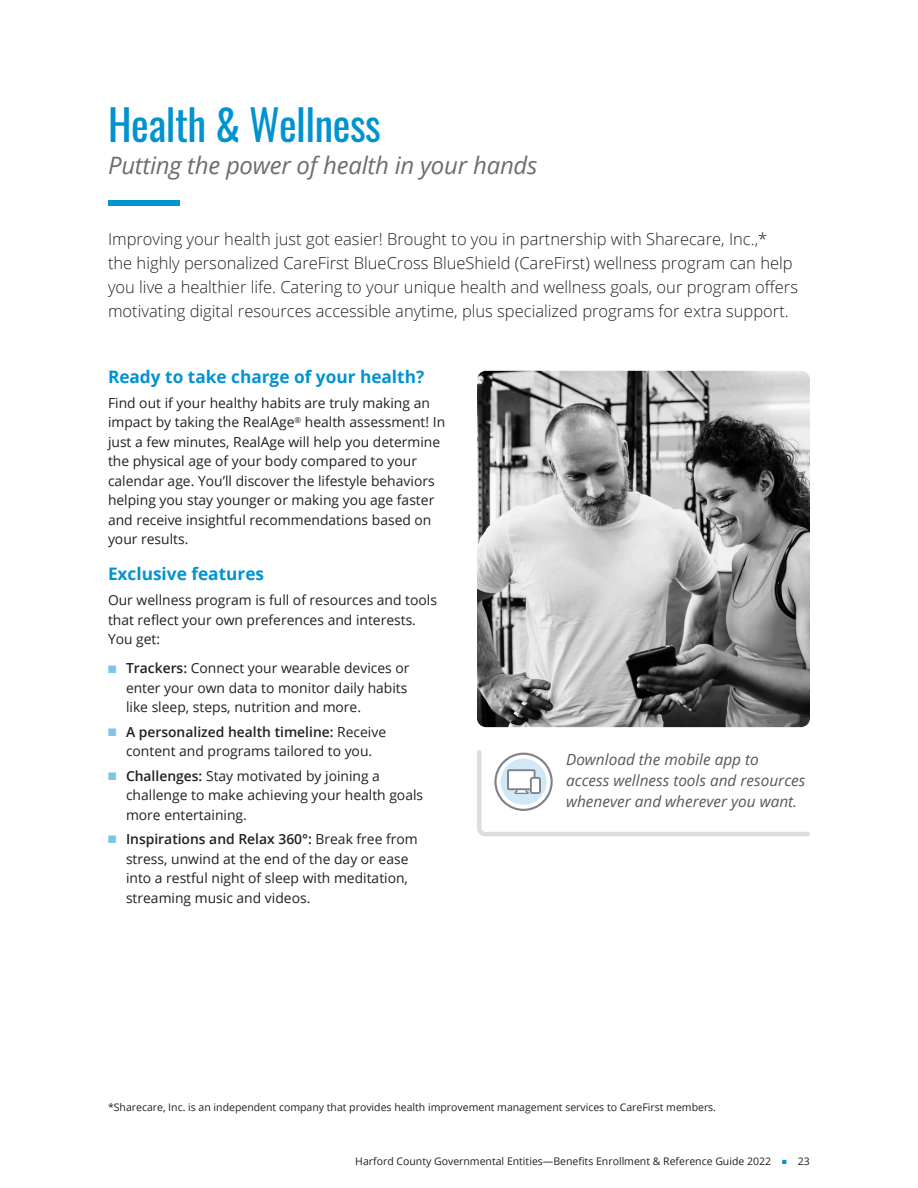
<style>
.page{position:relative;width:918px;height:1188px;background:#fff}
.page>*{position:absolute;margin:0;border:0;box-sizing:border-box;transform-origin:0 0}
.POD-H1_Header_Subhea{font:42px "Oswald";letter-spacing:-.01em;color:#0093d0}
.POD-H1_Subheader{font:italic 24px "Open Sans";letter-spacing:-.01em;color:#6c6d70}
.POD-H2_Header{font:700 17.25px "Open Sans";color:#0093d0}
.POD-OpeningParagraph{font:300 16.5px/24px "Open Sans";color:#231f20}
.POD-Caption{font:italic 15.3px/21px "Open Sans";color:#57585a}
.POD-BodyText{font:13.8px/19.5px "Open Sans";color:#231f20}
.POD-Conditions{font:10.5px "Open Sans";color:#231f20}
.s1{color:#7cc4e8}
.s2{font-weight:600}
.s3{color:#0093d0}
</style>
<div class="page">
<img style="left:477px;top:371px;width:333px;height:356px">
<svg style="left:477px;top:750px;width:333px;height:87px"></svg>
<div style="left:108px;top:200px;width:72px;height:6px;background:#0093d0"></div>
<p class="POD-H1_Header_Subhea" style="left:108px;top:88px;width:274px">Health &amp; Wellness</p>
<p class="POD-H1_Subheader" style="left:108px;top:148px;width:431px">Putting the power of health in your hands</p>
<p class="POD-OpeningParagraph" style="left:108px;top:226px;width:692px">Improving your health just got easier! Brought to you in partnership with Sharecare, Inc.,*<br>the highly personalized CareFirst BlueCross BlueShield (CareFirst) wellness program can help you live a healthier life. Catering to your unique health and wellness goals, our program offers motivating digital resources accessible anytime, plus specialized programs for extra support.</p>
<p class="POD-H2_Header" style="left:108px;top:365px;width:318px">Ready to take charge of your health?</p>
<p class="POD-BodyText" style="left:108px;top:393px;width:339px">Find out if your healthy habits are truly making an impact by taking the RealAge<sup>®</sup> health assessment! In just a few minutes, RealAge will help you determine the physical age of your body compared to your calendar age. You’ll discover the lifestyle behaviors helping you stay younger or making you age faster and receive insightful recommendations based on your results.</p>
<p class="POD-H2_Header" style="left:108px;top:562px;width:158px">Exclusive features</p>
<p class="POD-BodyText" style="left:108px;top:590px;width:331px">Our wellness program is full of resources and tools that reflect your own preferences and interests.<br>You get:</p>
<p class="POD-BodyText" style="left:126px;top:658px;width:285px;text-indent:-18px"><span class="s1">■</span> <span class="s2">Trackers:</span> Connect your wearable devices or enter your own data to monitor daily habits like sleep, steps, nutrition and more.</p>
<p class="POD-BodyText" style="left:108px;top:722px;width:280px;text-align:center"><span class="s1">■</span> <span class="s2">A personalized health timeline:</span> Receive content and programs tailored to you.</p>
<p class="POD-BodyText" style="left:126px;top:766px;width:299px;text-indent:-18px"><span class="s1">■</span> <span class="s2">Challenges:</span> Stay motivated by joining a challenge to make achieving your health goals more entertaining.</p>
<p class="POD-BodyText" style="left:126px;top:829px;width:293px;text-indent:-18px"><span class="s1">■</span> <span class="s2">Inspirations and Relax 360°:</span> Break free from stress, unwind at the end of the day or ease into a restful night of sleep with meditation, streaming music and videos.</p>
<p class="POD-Caption" style="left:566px;top:749px;width:241px">Download the mobile app to access wellness tools and resources whenever and wherever you want.</p>
<p class="POD-Conditions" style="left:108px;top:1100px;width:610px">*Sharecare, Inc. is an independent company that provides health improvement management services to CareFirst members.</p>
<p class="POD-Conditions" style="left:355px;top:1154px;width:456px">Harford County Governmental Entities—Benefits Enrollment &amp; Reference Guide 2022 <span class="s3">■</span> 23</p>
</div>
